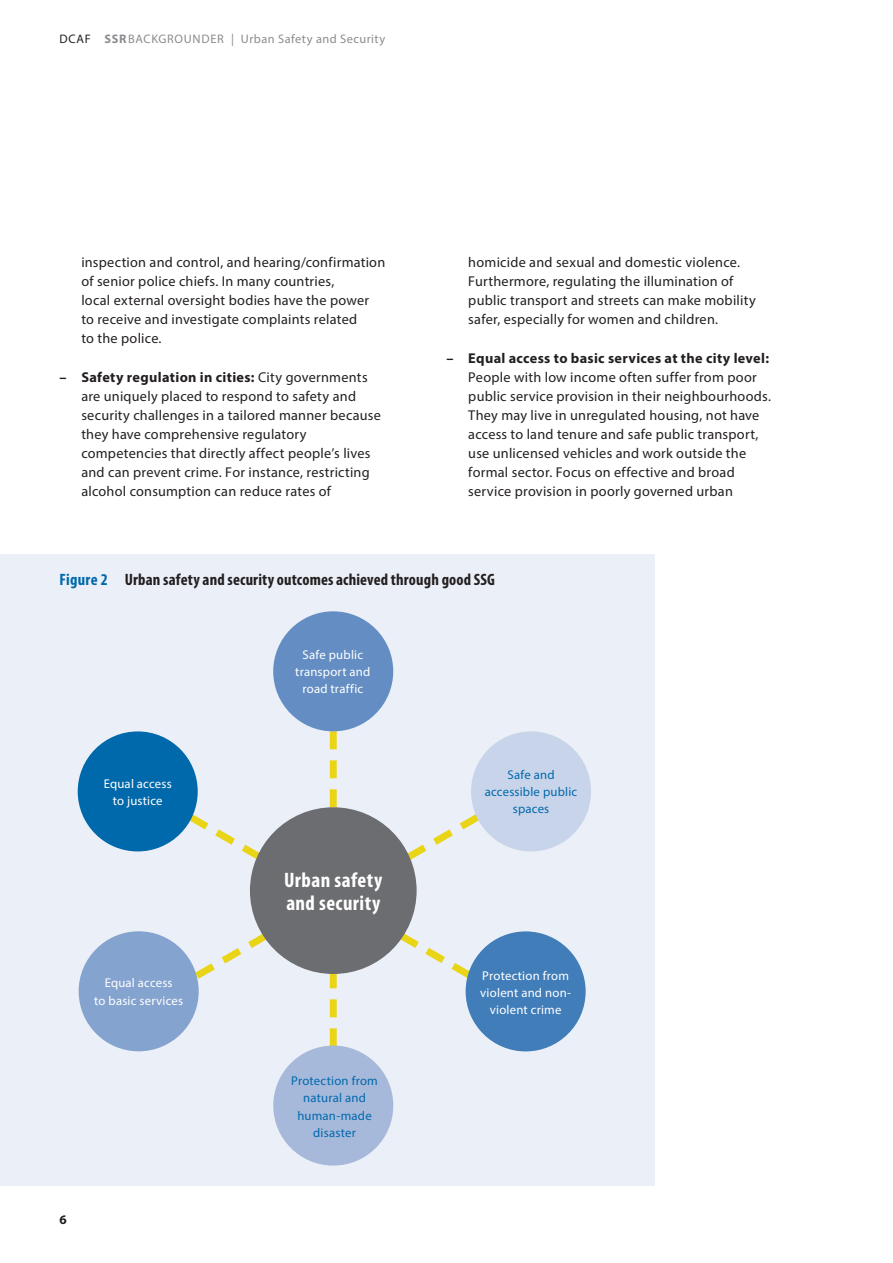
<style>
.page{position:relative;width:893px;height:1263px;background:#fff}
.page>*{position:absolute;margin:0;border:0;box-sizing:border-box;transform-origin:0 0}
._6_Grafiken_Titel_We{font:700 condensed 21px/22.5px "Myriad Pro";letter-spacing:.02em;color:#fff}
._5_Graf_Tab_GS{font:700 condensed 16.5px "Myriad Pro";letter-spacing:.01em;color:#231f20}
._3_Aufzählung{font:14.25px/19.2px "Myriad Pro";letter-spacing:.015em;color:#231f20}
.t1{font:700 13.2px "Myriad Pro";color:#231f20}
._5_Grundschrift_Graf{font:12.75px/17.2px "Myriad Pro";letter-spacing:.015em;color:#fff;text-align:center}
._5_Grundschrift_Graf-2{font:12.75px/17.2px "Myriad Pro";letter-spacing:.015em;color:#0069ab;text-align:center}
.t2{font:12.3px "Myriad Pro";letter-spacing:.04em;color:#8a8c8f}
.s1{color:#231f20}
.s2{font-weight:700}
.s3{color:#0069ab}
</style>
<div class="page">
<div style="left:0;top:554px;width:655px;height:631px;background:#ebeff7"></div>
<svg style="left:330px;top:731px;width:7px;height:76px"></svg>
<svg style="left:330px;top:974px;width:7px;height:71px"></svg>
<svg style="left:196px;top:927px;width:76px;height:52px"></svg>
<svg style="left:404px;top:808px;width:83px;height:52px"></svg>
<svg style="left:181px;top:808px;width:86px;height:58px"></svg>
<svg style="left:395px;top:927px;width:83px;height:56px"></svg>
<div style="left:250px;top:807px;width:167px;height:167px;background:#6c6d70;border-radius:50%"></div>
<div style="left:273px;top:1045px;width:120px;height:120px;background:#a6b9db;border-radius:50%"></div>
<div style="left:273px;top:611px;width:120px;height:120px;background:#648ec3;border-radius:50%"></div>
<div style="left:471px;top:731px;width:120px;height:120px;background:#c8d4e9;border-radius:50%"></div>
<div style="left:78px;top:731px;width:120px;height:120px;background:#0069ab;border-radius:50%"></div>
<div style="left:466px;top:931px;width:120px;height:120px;background:#417db9;border-radius:50%"></div>
<div style="left:79px;top:931px;width:120px;height:120px;background:#84a3cf;border-radius:50%"></div>
<p class="t2" style="left:60px;top:32px;width:327px"><span class="s1">DCAF</span> <span class="s2">SSR</span>BACKGROUNDER | Urban Safety and Security</p>
<p class="_3_Aufzählung" style="left:81px;top:252px;width:305px">inspection and control, and hearing/confirmation of senior police chiefs. In many countries,<br>local external oversight bodies have the power to receive and investigate complaints related<br>to the police.</p>
<p class="_3_Aufzählung" style="left:81px;top:367px;width:301px;text-indent:-22px"><span class="s2">– Safety regulation in cities:</span> City governments are uniquely placed to respond to safety and security challenges in a tailored manner because they have comprehensive regulatory competencies that directly affect people’s lives and can prevent crime. For instance, restricting alcohol consumption can reduce rates of</p>
<p class="_3_Aufzählung" style="left:468px;top:252px;width:289px">homicide and sexual and domestic violence.<br>Furthermore, regulating the illumination of public transport and streets can make mobility safer, especially for women and children.</p>
<p class="_3_Aufzählung" style="left:468px;top:348px;width:304px;text-indent:-22px"><span class="s2">– Equal access to basic services at the city level:<br></span>People with low income often suffer from poor public service provision in their neighbourhoods.<br>They may live in unregulated housing, not have access to land tenure and safe public transport, use unlicensed vehicles and work outside the formal sector. Focus on effective and broad service provision in poorly governed urban</p>
<p class="_5_Graf_Tab_GS" style="left:60px;top:571px;width:437px"><span class="s3">Figure 2</span> Urban safety and security outcomes achieved through good SSG</p>
<p class="_5_Grundschrift_Graf" style="left:104px;top:774px;width:69px">Equal access to justice</p>
<p class="_5_Grundschrift_Graf" style="left:94px;top:974px;width:90px">Equal access<br>to basic services</p>
<p class="t1" style="left:60px;top:1210px;width:9px">6</p>
<p class="_5_Grundschrift_Graf" style="left:295px;top:646px;width:77px">Safe public transport and road traffic</p>
<p class="_6_Grafiken_Titel_We" style="left:284px;top:869px;width:100px">Urban safety and security</p>
<p class="_5_Grundschrift_Graf-2" style="left:291px;top:1072px;width:88px">Protection from natural and human-made disaster</p>
<p class="_5_Grundschrift_Graf-2" style="left:485px;top:766px;width:94px">Safe and accessible public spaces</p>
<p class="_5_Grundschrift_Graf" style="left:480px;top:966px;width:92px">Protection from violent and non&shy;violent crime</p>
</div>
